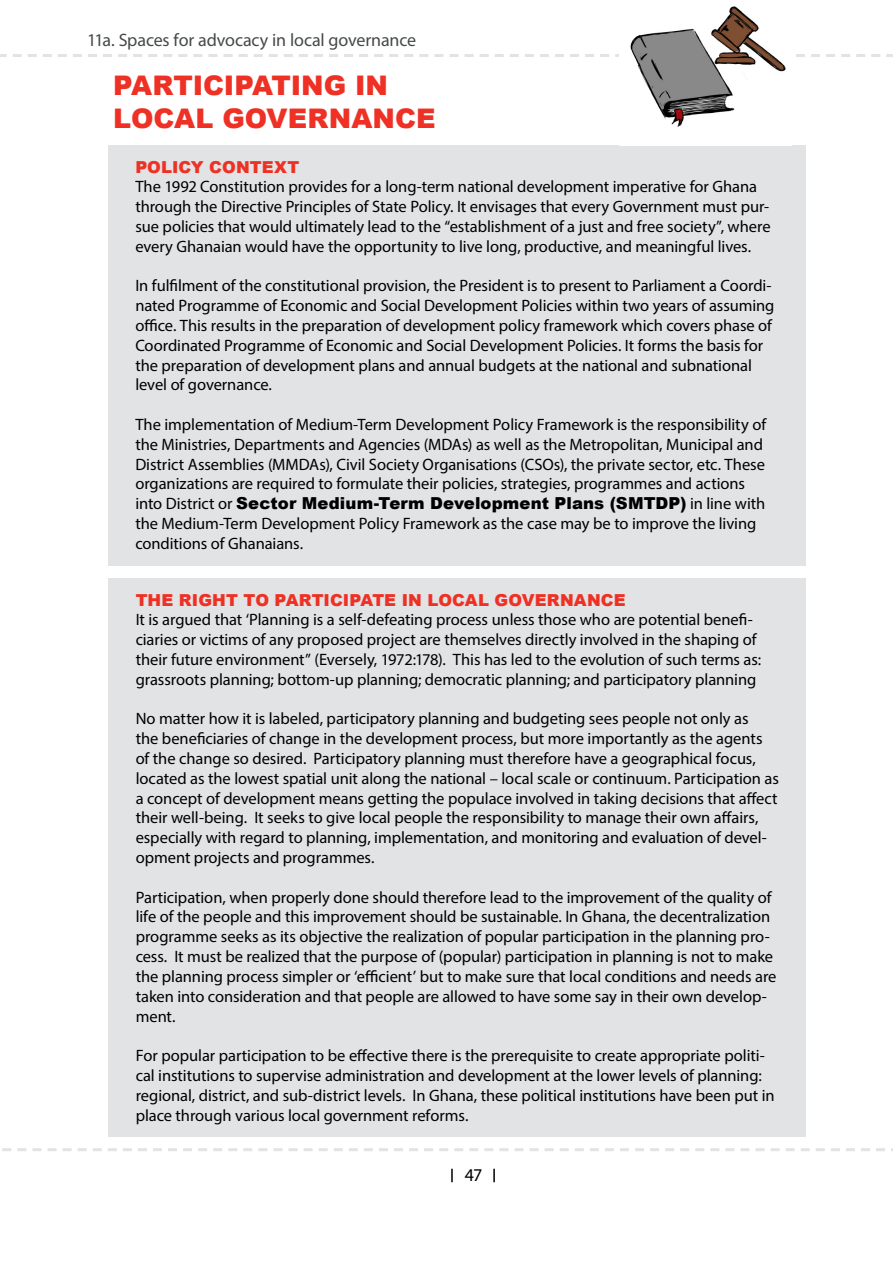
<style>
.page{position:relative;width:893px;height:1263px;background:#fff}
.page>*{position:absolute;margin:0;border:0;box-sizing:border-box;transform-origin:0 0}
.t1{font:900 27px/32.4px "Arial";color:#ee3124}
.t2{font:18px "Myriad Pro";letter-spacing:-.005em;color:#46494a}
.t3{font:18px "Myriad Pro";color:#000}
.t4{font:16.5px/19.8px "Myriad Pro";letter-spacing:-.005em;color:#000}
.t5{font:900 16.5px "Arial";letter-spacing:.01em;color:#000}
.t6{font:900 16.5px "Arial";letter-spacing:.005em;color:#ee3124}
.s1{font-family:"Myriad Pro";font-weight:400}
</style>
<div class="page">
<svg style="left:451px;top:1169px;width:2px;height:13px"></svg>
<svg style="left:493px;top:1169px;width:2px;height:13px"></svg>
<svg style="left:2px;top:1148px;width:891px;height:3px"></svg>
<svg style="left:0;top:54px;width:893px;height:3px"></svg>
<div style="left:108px;top:145px;width:698px;height:421px;background:#e2e3e4"></div>
<div style="left:108px;top:578px;width:698px;height:559px;background:#e2e3e4"></div>
<img style="left:619px;top:6px;width:173px;height:121px">
<p class="t2" style="left:87px;top:28px;width:330px">11a. Spaces for advocacy in local governance</p>
<h1 class="t1" style="left:113px;top:69px;width:324px">PARTICIPATING IN<br>LOCAL GOVERNANCE</h1>
<p class="t6" style="left:135px;top:155px;width:165px">POLICY CONTEXT</p>
<p class="t4" style="left:135px;top:177px;width:637px">The 1992 Constitution provides for a long-term national development imperative for Ghana through the Directive Principles of State Policy. It envisages that every Government must pur&shy;sue policies that would ultimately lead to the “establishment of a just and free society”, where every Ghanaian would have the opportunity to live long, productive, and meaningful lives.</p>
<p class="t4" style="left:135px;top:276px;width:641px">In fulfilment of the constitutional provision, the President is to present to Parliament a Coordi&shy;nated Programme of Economic and Social Development Policies within two years of assuming office. This results in the preparation of development policy framework which covers phase of Coordinated Programme of Economic and Social Development Policies. It forms the basis for the preparation of development plans and annual budgets at the national and subnational level of governance.</p>
<p class="t4" style="left:135px;top:414px;width:632px">The implementation of Medium-Term Development Policy Framework is the responsibility of the Ministries, Departments and Agencies (MDAs) as well as the Metropolitan, Municipal and District Assemblies (MMDAs), Civil Society Organisations (CSOs), the private sector, etc. These organizations are required to formulate their policies, strategies, programmes and actions</p>
<p class="t5" style="left:135px;top:491px;width:631px"><span class="s1">into District or</span> Sector Medium-Term Development Plans (SMTDP) <span class="s1">in line with</span></p>
<p class="t4" style="left:135px;top:513px;width:622px">the Medium-Term Development Policy Framework as the case may be to improve the living conditions of Ghanaians.</p>
<p class="t6" style="left:136px;top:588px;width:492px">THE RIGHT TO PARTICIPATE IN LOCAL GOVERNANCE</p>
<p class="t4" style="left:136px;top:610px;width:627px">It is argued that ‘Planning is a self-defeating process unless those who are potential benefi&shy;ciaries or victims of any proposed project are themselves directly involved in the shaping of their future environment” (Eversely, 1972:178). This has led to the evolution of such terms as: grassroots planning; bottom-up planning; democratic planning; and participatory planning</p>
<p class="t4" style="left:136px;top:709px;width:645px">No matter how it is labeled, participatory planning and budgeting sees people not only as<br>the beneficiaries of change in the development process, but more importantly as the agents of the change so desired. Participatory planning must therefore have a geographical focus, located as the lowest spatial unit along the national – local scale or continuum. Participation as a concept of development means getting the populace involved in taking decisions that affect their well-being. It seeks to give local people the responsibility to manage their own affairs, especially with regard to planning, implementation, and monitoring and evaluation of devel&shy;opment projects and programmes.</p>
<p class="t4" style="left:136px;top:887px;width:642px">Participation, when properly done should therefore lead to the improvement of the quality of life of the people and this improvement should be sustainable. In Ghana, the decentralization programme seeks as its objective the realization of popular participation in the planning pro&shy;cess. It must be realized that the purpose of (popular) participation in planning is not to make the planning process simpler or ‘efficient’ but to make sure that local conditions and needs are taken into consideration and that people are allowed to have some say in their own develop&shy;ment.</p>
<p class="t4" style="left:136px;top:1045px;width:640px">For popular participation to be effective there is the prerequisite to create appropriate politi&shy;cal institutions to supervise administration and development at the lower levels of planning: regional, district, and sub-district levels. In Ghana, these political institutions have been put in place through various local government reforms.</p>
<p class="t3" style="left:465px;top:1164px;width:19px">47</p>
</div>
